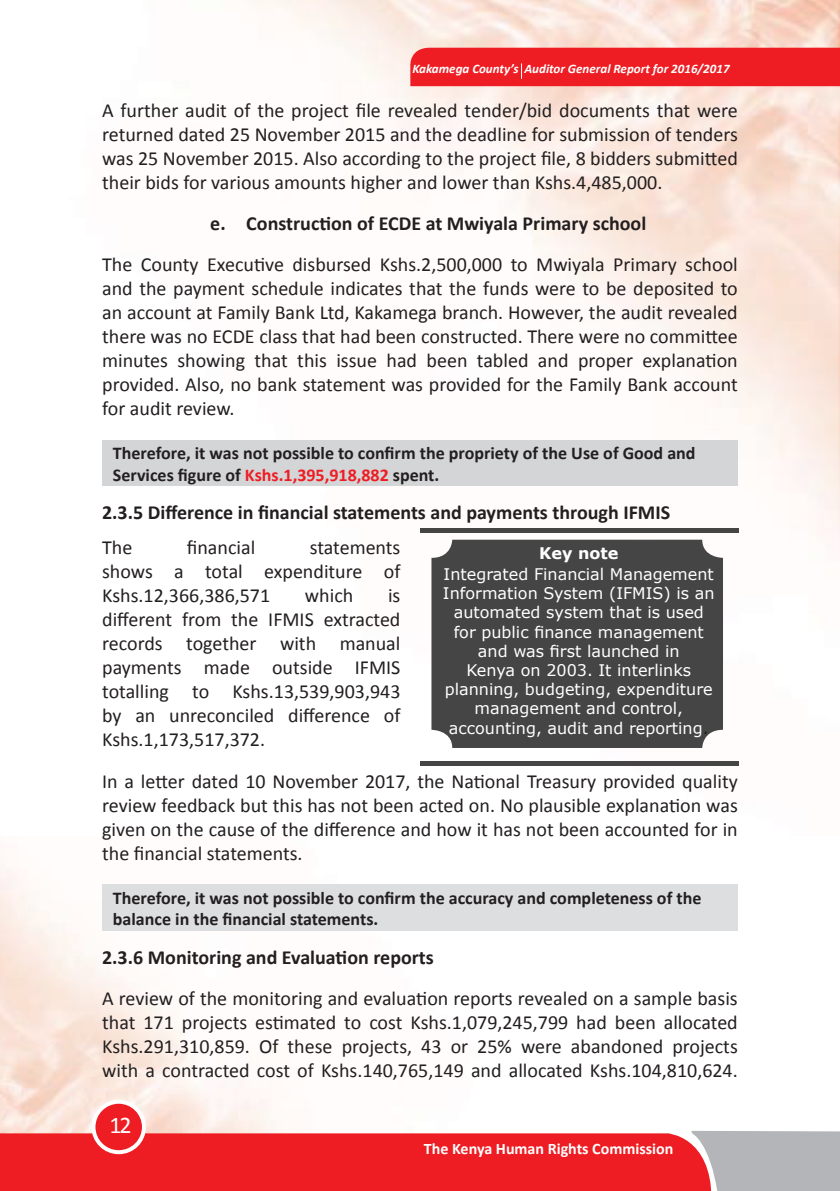
<style>
.page{position:relative;width:840px;height:1191px;background:#fff}
.page>*{position:absolute;margin:0;border:0;box-sizing:border-box;transform-origin:0 0}
.t1{font:24px "Calibri";color:#fff}
.t2{font:20px/24px "Calibri";color:#231f20;text-align:justify}
.Heading_3{font:700 20px "Calibri";color:#231f20}
.t3{font:700 18px/21.6px "Calibri";color:#231f20}
.t4{font:16px/19.2px "Verdana";color:#fff;text-align:center}
.t5{font:700 16px "Calibri";color:#fff}
.t6{font:700 16px "Verdana";color:#fff}
.t7{font:italic 700 13px "Calibri";color:#fff}
.s1{color:#ee1d23}
.s2{color:#231f20}
</style>
<div class="page">
<img style="left:253px;top:0;width:586px;height:766px">
<svg style="left:0;top:1115px;width:691px;height:76px;fill:#ee1d23"></svg>
<svg style="left:691px;top:1130px;width:148px;height:61px;background:#bcadb1"></svg>
<div style="left:409px;top:48px;width:430px;height:38px;background:#ee1d23"></div>
<div style="left:93px;top:1101px;width:51px;height:51px;background:#ee1d23;border-radius:50%"></div>
<div style="left:91px;top:1099px;width:55px;height:55px;border:4px solid #fff;border-radius:50%"></div>
<div style="left:420px;top:528px;width:318px;height:5px;background:#454545"></div>
<div style="left:420px;top:761px;width:318px;height:5px;background:#454545"></div>
<div style="left:431px;top:539px;width:291px;height:209px;background:#454545"></div>
<div style="left:102px;top:440px;width:635px;height:46px;background:#d4d5d7"></div>
<div style="left:102px;top:884px;width:635px;height:47px;background:#dddee0"></div>
<p class="t7" style="left:412px;top:61px;width:318px">Kakamega County’s Auditor General Report for 2016/2017</p>
<p class="t2" style="left:102px;top:98px;width:636px">A further audit of the project file revealed tender/bid documents that were returned dated 25 November 2015 and the deadline for submission of tenders was 25 November 2015. Also according to the project file, 8 bidders submitted their bids for various amounts higher and lower than Kshs.4,485,000.</p>
<p class="Heading_3" style="left:210px;top:211px;width:437px">e. Construction of ECDE at Mwiyala Primary school</p>
<p class="t2" style="left:102px;top:252px;width:636px">The County Executive disbursed Kshs.2,500,000 to Mwiyala Primary school and the payment schedule indicates that the funds were to be deposited to an account at Family Bank Ltd, Kakamega branch. However, the audit revealed there was no ECDE class that had been constructed. There were no committee minutes showing that this issue had been tabled and proper explanation provided. Also, no bank statement was provided for the Family Bank account for audit review.</p>
<p class="t3" style="left:113px;top:441px;width:584px">Therefore, it was not possible to confirm the propriety of the Use of Good and<br>Services figure of <span class="s1">Kshs.1,395,918,882</span> spent.</p>
<p class="Heading_3" style="left:102px;top:500px;width:569px">2.3.5 Difference in financial statements and payments through IFMIS</p>
<p class="t2" style="left:102px;top:536px;width:32px">The</p>
<p class="t2" style="left:187px;top:536px;width:70px">financial</p>
<p class="t2" style="left:102px;top:536px;width:299px;text-indent:207px">statements shows a total expenditure of Kshs.12,366,386,571</p>
<p class="t6" style="left:539px;top:542px;width:81px">Key note</p>
<p class="t4" style="left:442px;top:564px;width:273px">Integrated Financial Management<br>Information System (IFMIS) is an automated system that is used for public finance management and was first launched in<br>Kenya on 2003. It interlinks planning, budgeting, expenditure management and control, accounting, audit and reporting<span class="s2">.</span></p>
<p class="t2" style="left:305px;top:584px;width:50px">which</p>
<p class="t2" style="left:102px;top:584px;width:300px;text-indent:286px">is different from the IFMIS extracted records together with manual payments made outside IFMIS totalling to Kshs.13,539,903,943 by an unreconciled difference of Kshs.1,173,517,372.</p>
<p class="t2" style="left:102px;top:769px;width:636px">In a letter dated 10 November 2017, the National Treasury provided quality review feedback but this has not been acted on. No plausible explanation was given on the cause of the difference and how it has not been accounted for in the financial statements.</p>
<p class="t3" style="left:113px;top:886px;width:589px">Therefore, it was not possible to confirm the accuracy and completeness of the balance in the financial statements.</p>
<p class="Heading_3" style="left:102px;top:945px;width:333px">2.3.6 Monitoring and Evaluation reports</p>
<p class="t2" style="left:102px;top:986px;width:636px">A review of the monitoring and evaluation reports revealed on a sample basis that 171 projects estimated to cost Kshs.1,079,245,799 had been allocated Kshs.291,310,859. Of these projects, 43 or 25% were abandoned projects with a contracted cost of Kshs.140,765,149 and allocated Kshs.104,810,624.</p>
<p class="t1" style="left:109px;top:1110px;width:24px">12</p>
<p class="t5" style="left:423px;top:1138px;width:251px">The Kenya Human Rights Commission</p>
</div>
